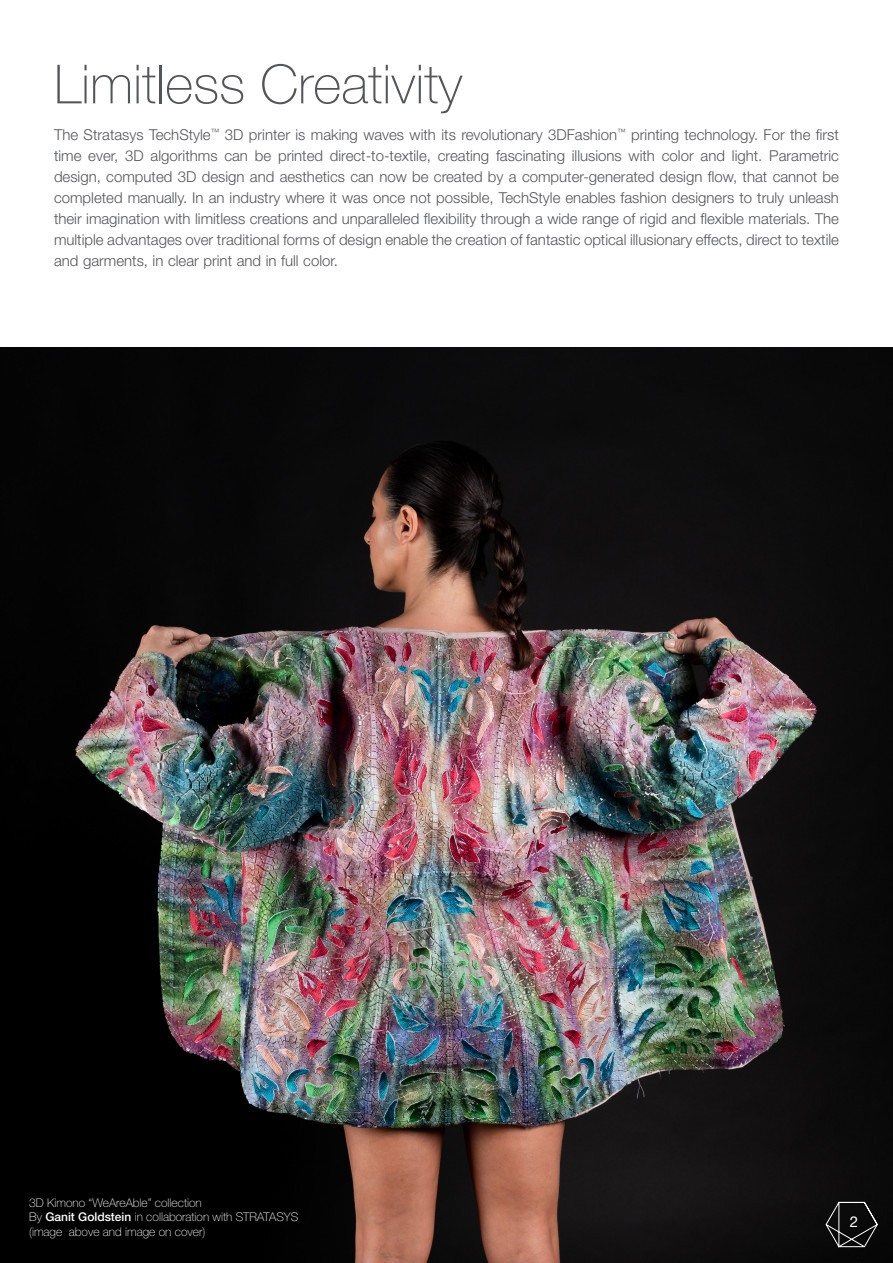
<style>
.page{position:relative;width:893px;height:1263px;background:#fff}
.page>*{position:absolute;margin:0;border:0;box-sizing:border-box;transform-origin:0 0}
.Page_Title{font:100 54px "Helvetica Neue LT Std";color:#54555a}
.Para{font:300 15px/21px "Helvetica Neue LT Std";color:#54555a;text-align:justify}
.Pull_out_Quote{font:15px "Helvetica Neue LT Std";color:#fff}
.Pull_out_Quote-2{font:100 12px "Helvetica Neue LT Std";color:#fff}
.s1{font-weight:500}
</style>
<div class="page">
<img style="left:0;top:348px;width:893px;height:915px">
<svg style="left:826px;top:1202px;width:52px;height:45px;background:#272727"></svg>
<p class="Page_Title" style="left:54px;top:53px;width:410px">Limitless Creativity</p>
<p class="Para" style="left:54px;top:123px;width:787px">The Stratasys TechStyle<sup>™</sup> 3D printer is making waves with its revolutionary 3DFashion<sup>™</sup> printing technology. For the first time ever, 3D algorithms can be printed direct-to-textile, creating fascinating illusions with color and light. Parametric design, computed 3D design and aesthetics can now be created by a computer-generated design flow, that cannot be completed manually. In an industry where it was once not possible, TechStyle enables fashion designers to truly unleash their imagination with limitless creations and unparalleled flexibility through a wide range of rigid and flexible materials. The multiple advantages over traditional forms of design enable the creation of fantastic optical illusionary effects, direct to textile and garments, in clear print and in full color.</p>
<p class="Pull_out_Quote-2" style="left:29px;top:1195px;width:174px">3D Kimono “WeAreAble” collection</p>
<p class="Pull_out_Quote-2" style="left:29px;top:1210px;width:271px">By <span class="s1">Ganit Goldstein</span> in collaboration with STRATASYS</p>
<p class="Pull_out_Quote-2" style="left:29px;top:1224px;width:178px">(image above and image on cover)</p>
<p class="Pull_out_Quote" style="left:850px;top:1212px;width:10px">2</p>
</div>
